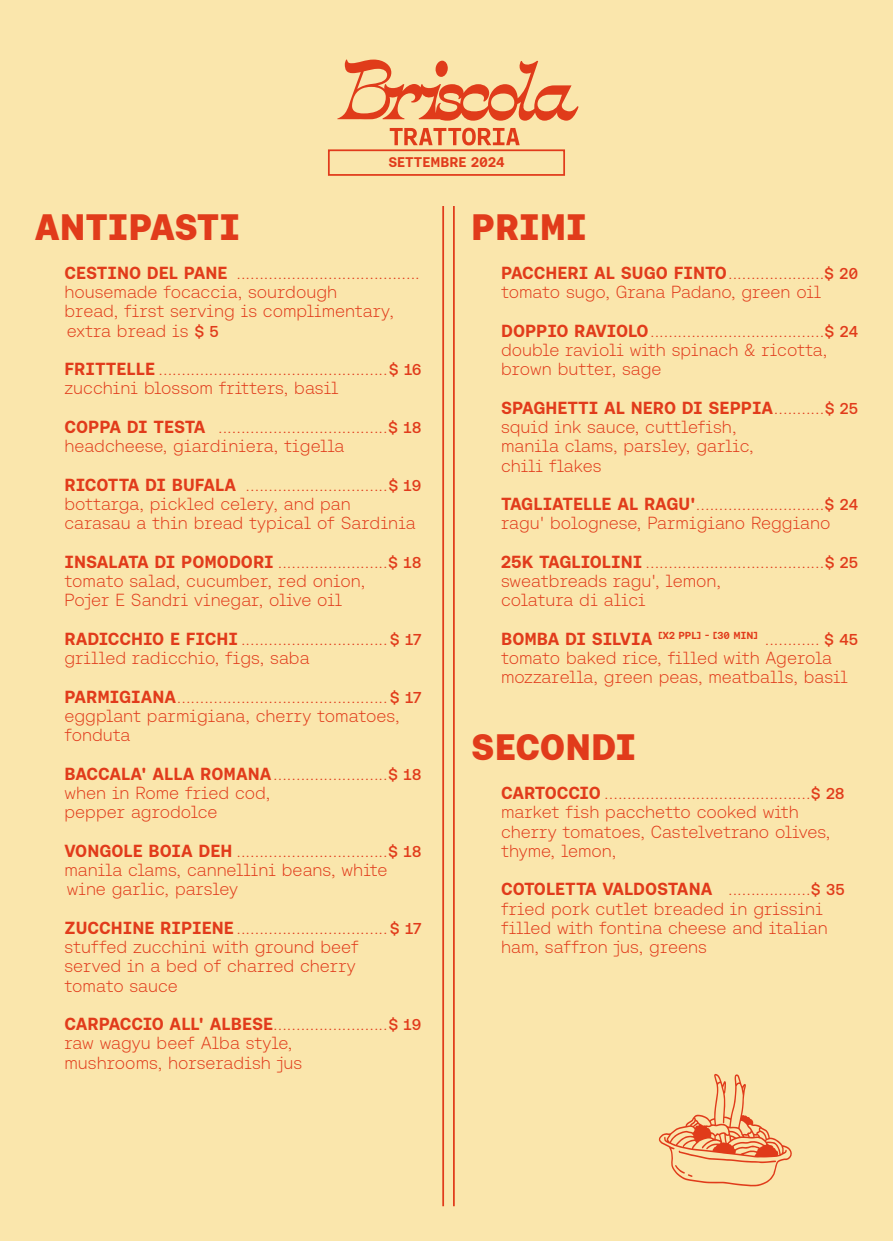
<style>
.page{position:relative;width:893px;height:1241px;background:#fff}
.page>*{position:absolute;margin:0;border:0;box-sizing:border-box;transform-origin:0 0}
.t1{font:900 36.75px "Aeonik Fono";color:#e13b1b}
.t2{font:300 17.5px/19.2px "Aeonik Fono";color:#e13b1b}
.t3{font:700 14px "Aeonik Fono";color:#e13b1b}
.t4{font:700 10.15px "Aeonik Fono";color:#e13b1b}
.s1{font-weight:700}
.s2{font-weight:500;font-size:15.75px}
.s3{font-size:17.5px}
.s4{font-weight:300;font-size:17.5px}
</style>
<div class="page">
<div style="left:0;top:0;width:893px;height:1240px;background:#fae6ac"></div>
<svg style="left:390px;top:128px;width:130px;height:17px"></svg>
<svg style="left:337px;top:60px;width:242px;height:61px"></svg>
<svg style="left:659px;top:1073px;width:133px;height:113px"></svg>
<hr style="left:442px;top:206px;width:2px;height:999px;background:#e13b1b">
<hr style="left:453px;top:206px;width:2px;height:999px;background:#e13b1b">
<div style="left:328px;top:149px;width:237px;height:27px;border:2px solid #e13b1b"></div>
<p class="t3" style="left:388px;top:154px;width:118px">SETTEMBRE 2024</p>
<h1 class="t1" style="left:35px;top:205px;width:207px">ANTIPASTI</h1>
<p class="t2" style="left:64px;top:263px;width:357px"><span class="s1">CESTINO DEL PANE</span> ........................................ housemade focaccia, sourdough<br>bread, first serving is complimentary, extra bread is <span class="s2">$ 5</span></p>
<p class="t2" style="left:64px;top:359px;width:359px"><span class="s1">FRITTELLE</span> ..................................................<span class="s2">$ 16 </span>zucchini blossom fritters, basil</p>
<p class="t2" style="left:64px;top:417px;width:359px"><span class="s1">COPPA DI TESTA</span> .....................................<span class="s2">$ 18 </span>headcheese, giardiniera, tigella</p>
<p class="t2" style="left:64px;top:475px;width:359px"><span class="s1">RICOTTA DI BUFALA</span> ...............................<span class="s2">$ 19 </span>bottarga, pickled celery, and pan<br>carasau a thin bread typical of Sardinia</p>
<p class="t2" style="left:64px;top:552px;width:359px"><span class="s1">INSALATA DI POMODORI</span> ........................<span class="s2">$ 18 </span>tomato salad, cucumber, red onion,<br>Pojer E Sandri vinegar, olive oil</p>
<p class="t2" style="left:64px;top:629px;width:359px"><span class="s1">RADICCHIO E FICHI</span> ................................<span class="s2">$ 17 </span>grilled radicchio, figs, saba</p>
<p class="t2" style="left:64px;top:687px;width:359px"><span class="s1">PARMIGIANA</span>..............................................<span class="s2">$ 17 </span>eggplant parmigiana, cherry tomatoes, fonduta</p>
<p class="t2" style="left:64px;top:764px;width:359px"><span class="s1">BACCALA' ALLA ROMANA</span>.........................<span class="s2">$ 18 </span>when in Rome fried cod,<br>pepper agrodolce</p>
<p class="t2" style="left:64px;top:841px;width:359px"><span class="s1">VONGOLE BOIA DEH</span> .................................<span class="s2">$ 18 </span>manila clams, cannellini beans, white wine garlic, parsley</p>
<p class="t2" style="left:64px;top:918px;width:359px"><span class="s1">ZUCCHINE RIPIENE</span> .................................<span class="s2">$ 17 </span>stuffed zucchini with ground beef<br>served in a bed of charred cherry<br>tomato sauce</p>
<p class="t2" style="left:64px;top:1014px;width:359px"><span class="s1">CARPACCIO ALL' ALBESE</span>.........................<span class="s2">$ 19 </span>raw wagyu beef Alba style,<br>mushrooms, horseradish jus</p>
<h1 class="t1" style="left:471px;top:205px;width:117px">PRIMI</h1>
<p class="t2" style="left:501px;top:263px;width:359px"><span class="s1">PACCHERI AL SUGO FINTO</span>.....................<span class="s2">$ 20 </span>tomato sugo, Grana Padano, green oil</p>
<p class="t2" style="left:501px;top:321px;width:359px"><span class="s1">DOPPIO RAVIOLO</span>......................................<span class="s2">$ 24 </span>double ravioli with spinach &amp; ricotta, brown butter, sage</p>
<p class="t2" style="left:501px;top:398px;width:359px"><span class="s1">SPAGHETTI AL NERO DI SEPPIA</span>...........<span class="s2">$ 25 </span>squid ink sauce, cuttlefish,<br>manila clams, parsley, garlic,<br>chili flakes</p>
<p class="t2" style="left:501px;top:494px;width:359px"><span class="s1">TAGLIATELLE AL RAGU'</span>............................<span class="s2">$ 24 </span>ragu' bolognese, Parmigiano Reggiano</p>
<p class="t2" style="left:501px;top:552px;width:359px"><span class="s1">25K TAGLIOLINI</span> .......................................<span class="s2">$ 25 </span>sweatbreads ragu', lemon,<br>colatura di alici</p>
<p class="t4" style="left:501px;top:629px;width:359px"><span class="s3">BOMBA DI SILVIA</span> [X2 PPL] - [30 MIN] <span class="s4">............</span> <span class="s2">$ 45</span></p>
<p class="t2" style="left:501px;top:648px;width:348px">tomato baked rice, filled with Agerola mozzarella, green peas, meatballs, basil</p>
<h1 class="t1" style="left:471px;top:724px;width:166px">SECONDI</h1>
<p class="t2" style="left:501px;top:783px;width:345px"><span class="s1">CARTOCCIO</span> .............................................<span class="s2">$ 28 </span>market fish pacchetto cooked with cherry tomatoes, Castelvetrano olives, thyme, lemon,</p>
<p class="t2" style="left:501px;top:879px;width:345px"><span class="s1">COTOLETTA VALDOSTANA</span> ..................<span class="s2">$ 35 </span>fried pork cutlet breaded in grissini filled with fontina cheese and italian ham, saffron jus, greens</p>
</div>
